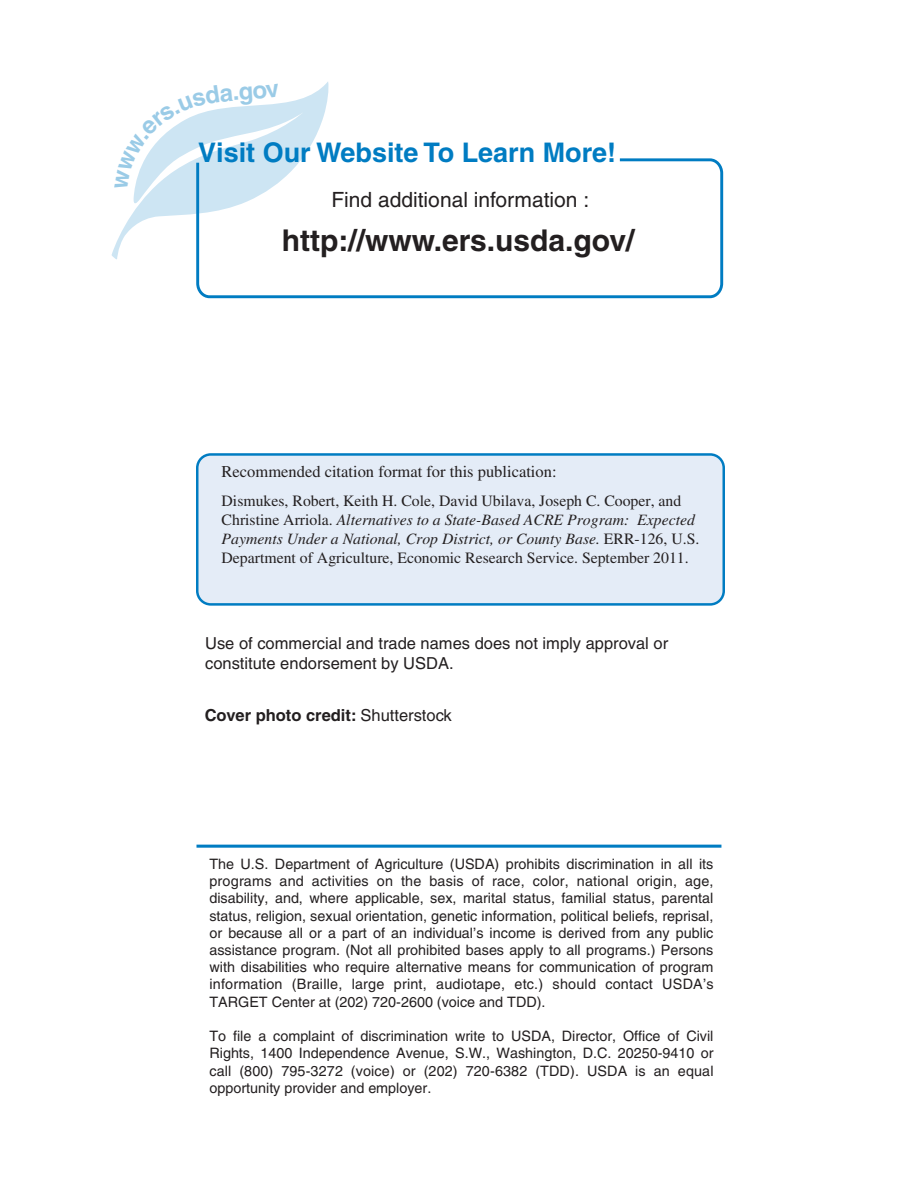
<style>
.page{position:relative;width:918px;height:1188px;background:#fff}
.page>*{position:absolute;margin:0;border:0;box-sizing:border-box;transform-origin:0 0}
.t1{font:700 30px "Helvetica";color:#231f20}
.t2{font:700 27px "Helvetica";color:#007cc2}
.t3{font:21px "Helvetica";color:#231f20}
.t4{font:16.5px/19.5px "Helvetica";color:#231f20}
.t5{font:16.5px "Times";color:#231f20}
.t6{font:700 16.5px "Helvetica";color:#231f20}
.t7{font:15.75px/18.9px "Times";color:#231f20}
.t8{font:14.4px/17.2px "Helvetica";color:#231f20;text-align:justify}
.s1{font-style:italic}
.s2{font-weight:400}
</style>
<div class="page">
<svg style="left:111px;top:158px;width:613px;height:690px"></svg>
<div style="left:197px;top:454px;width:527px;height:150px;background:#e4ecf7;border-radius:14px"></div>
<img style="left:230px;top:364px;width:458px;height:460px">
<svg style="left:112px;top:82px;width:217px;height:177px"></svg>
<p class="t2" style="left:198px;top:136px;width:420px">Visit Our Website To Learn More!</p>
<p class="t3" style="left:331px;top:188px;width:259px">Find additional information :</p>
<p class="t1" style="left:282px;top:222px;width:354px">http://www.ers.usda.gov/</p>
<p class="t5" style="left:222px;top:462px;width:337px">Recommended citation format for this publication:</p>
<p class="t7" style="left:222px;top:491px;width:479px">Dismukes, Robert, Keith H. Cole, David Ubilava, Joseph C. Cooper, and Christine Arriola. <span class="s1">Alternatives to a State-Based ACRE Program: Expected Payments Under a National, Crop District, or County Base.</span> ERR-126, U.S.<br>Department of Agriculture, Economic Research Service. September 2011.</p>
<p class="t4" style="left:205px;top:634px;width:465px">Use of commercial and trade names does not imply approval or constitute endorsement by USDA.</p>
<p class="t6" style="left:205px;top:705px;width:249px">Cover photo credit: <span class="s2">Shutterstock</span></p>
<p class="t8" style="left:209px;top:855px;width:506px">The U.S. Department of Agriculture (USDA) prohibits discrimination in all its programs and activities on the basis of race, color, national origin, age, disability, and, where applicable, sex, marital status, familial status, parental status, religion, sexual orientation, genetic information, political beliefs, reprisal, or because all or a part of an individual’s income is derived from any public assistance program. (Not all prohibited bases apply to all programs.) Persons with disabilities who require alternative means for communication of program information (Braille, large print, audiotape, etc.) should contact USDA’s TARGET Center at (202) 720-2600 (voice and TDD).</p>
<p class="t8" style="left:209px;top:1027px;width:506px">To file a complaint of discrimination write to USDA, Director, Office of Civil Rights, 1400 Independence Avenue, S.W., Washington, D.C. 20250-9410 or call (800) 795-3272 (voice) or (202) 720-6382 (TDD). USDA is an equal opportunity provider and employer.</p>
</div>
